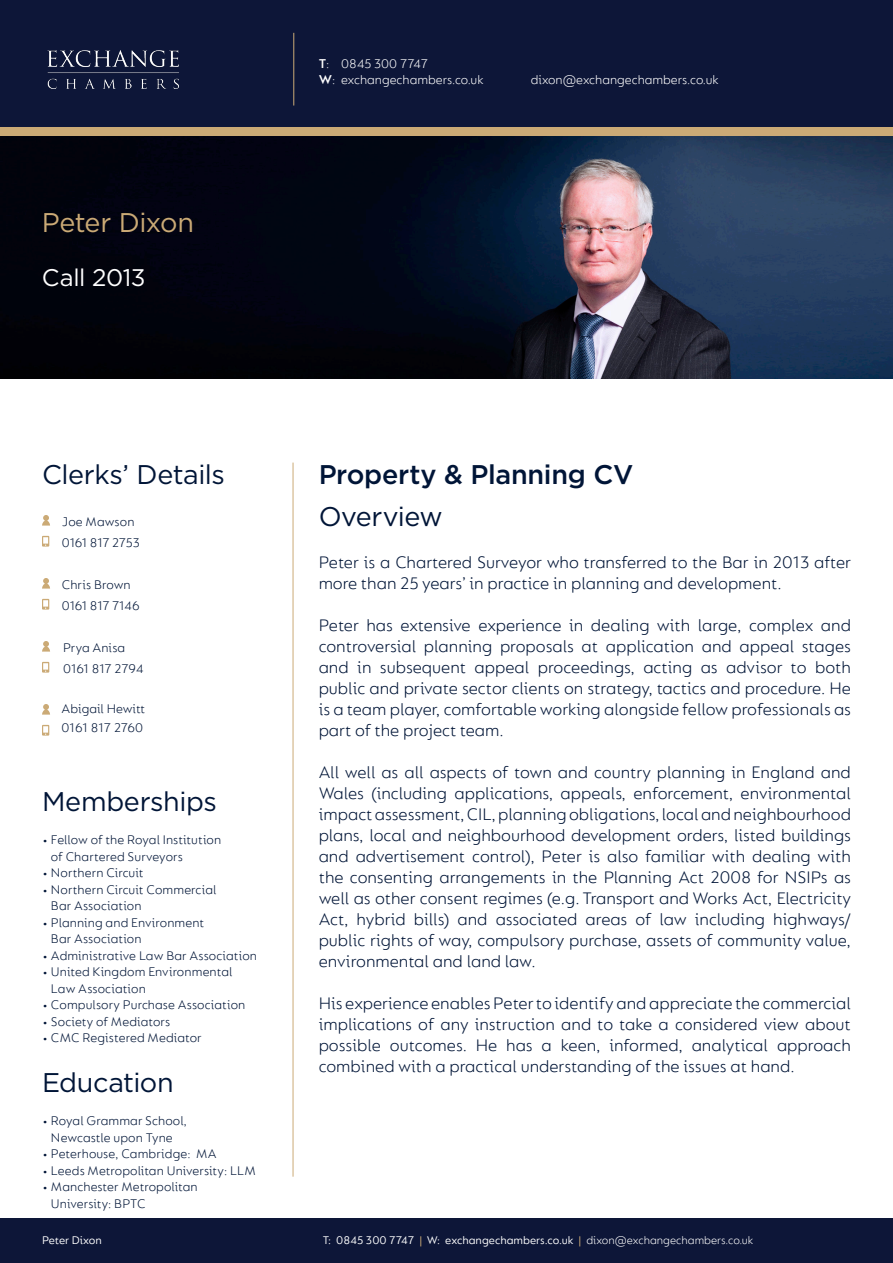
<style>
.page{position:relative;width:893px;height:1263px;background:#fff}
.page>*{position:absolute;margin:0;border:0;box-sizing:border-box;transform-origin:0 0}
.t1{font:27px "Gotham";letter-spacing:-.015em;color:#001537}
.t2{font:500 27px "Gotham";letter-spacing:-.01em;color:#001537}
.t3{font:27px "Gotham";letter-spacing:-.02em;color:#cbaa76}
.t4{font:24px "Gotham";letter-spacing:-.02em;color:#fff}
.t5{font:300 18px/21px "FS Lucas";color:#001537;text-align:justify}
.t6{font:300 13.5px/16.5px "FS Lucas";letter-spacing:.005em;color:#001537}
.t7{font:300 13.5px/16.2px "FS Lucas";color:#fff}
.t8{font:300 13.5px "FS Lucas";letter-spacing:-.015em;color:#001537}
.t9{font:12px "FS Lucas";color:#fff}
.s1{font-weight:600}
.s2{color:#cbaa76}
.s3{font-weight:300}
</style>
<div class="page">
<div style="left:0;top:64px;width:893px;height:72px;background:#cbaa76"></div>
<div style="left:0;top:0;width:893px;height:127px;background:#0d1638"></div>
<div style="left:0;top:1219px;width:893px;height:44px;background:#0d1638"></div>
<img style="left:47px;top:50px;width:132px;height:39px">
<hr style="left:293px;top:33px;width:1px;height:73px;background:#cbaa76">
<hr style="left:293px;top:463px;width:1px;height:714px;background:#cbaa76">
<img style="left:0;top:136px;width:893px;height:242px">
<svg style="left:42px;top:725px;width:7px;height:11px"></svg>
<svg style="left:42px;top:536px;width:7px;height:11px"></svg>
<svg style="left:42px;top:599px;width:7px;height:11px"></svg>
<svg style="left:42px;top:515px;width:8px;height:11px"></svg>
<svg style="left:42px;top:578px;width:8px;height:11px"></svg>
<svg style="left:42px;top:662px;width:7px;height:11px"></svg>
<svg style="left:42px;top:641px;width:8px;height:11px"></svg>
<svg style="left:42px;top:704px;width:8px;height:11px"></svg>
<p class="t3" style="left:42px;top:205px;width:154px">Peter Dixon</p>
<p class="t4" style="left:42px;top:262px;width:105px">Call 2013</p>
<p class="t7" style="left:319px;top:55px;width:166px"><span class="s1">T</span>: 0845 300 7747<br><span class="s1">W</span>: exchangechambers.co.uk</p>
<p class="t7" style="left:531px;top:71px;width:189px">dixon@exchangechambers.co.uk</p>
<p class="t1" style="left:42px;top:457px;width:184px">Clerks’ Details</p>
<p class="t6" style="left:62px;top:510px;width:79px;line-height:21px">Joe Mawson<br>0161 817 2753</p>
<p class="t6" style="left:62px;top:576px;width:70px">Chris Brown</p>
<p class="t8" style="left:62px;top:597px;width:79px">0161 817 7146</p>
<p class="t6" style="left:63px;top:639px;width:64px">Prya Anisa</p>
<p class="t6" style="left:63px;top:660px;width:82px">0161 817 2794</p>
<p class="t6" style="left:62px;top:700px;width:85px">Abigail Hewitt</p>
<p class="t6" style="left:62px;top:719px;width:83px">0161 817 2760</p>
<p class="t1" style="left:42px;top:784px;width:176px">Memberships</p>
<p class="t6" style="left:51px;top:831px;width:172px;text-indent:-9px">• Fellow of the Royal Institution of Chartered Surveyors</p>
<p class="t6" style="left:42px;top:864px;width:103px">• Northern Circuit</p>
<p class="t6" style="left:51px;top:881px;width:167px;text-indent:-9px">• Northern Circuit Commercial<br>Bar Association</p>
<p class="t6" style="left:51px;top:914px;width:155px;text-indent:-9px">• Planning and Environment<br>Bar Association</p>
<p class="t6" style="left:42px;top:947px;width:216px">• Administrative Law Bar Association</p>
<p class="t6" style="left:51px;top:963px;width:183px;text-indent:-9px">• United Kingdom Environmental<br>Law Association</p>
<p class="t6" style="left:42px;top:996px;width:205px">• Compulsory Purchase Association</p>
<p class="t6" style="left:42px;top:1013px;width:130px">• Society of Mediators</p>
<p class="t6" style="left:42px;top:1029px;width:161px">• CMC Registered Mediator</p>
<p class="t1" style="left:42px;top:1065px;width:133px">Education</p>
<p class="t6" style="left:42px;top:1112px;width:147px;text-align:center">• Royal Grammar School,<br>Newcastle upon Tyne</p>
<p class="t6" style="left:42px;top:1145px;width:176px">• Peterhouse, Cambridge: MA</p>
<p class="t6" style="left:42px;top:1162px;width:215px">• Leeds Metropolitan University: LLM</p>
<p class="t6" style="left:51px;top:1178px;width:148px;text-indent:-9px">• Manchester Metropolitan<br>University: BPTC</p>
<p class="t9" style="left:42px;top:1233px;width:61px">Peter Dixon</p>
<p class="t2" style="left:319px;top:456px;width:316px">Property &amp; Planning CV</p>
<p class="t1" style="left:319px;top:499px;width:126px">Overview</p>
<p class="t5" style="left:319px;top:551px;width:534px">Peter is a Chartered Surveyor who transferred to the Bar in 2013 after more than 25 years’ in practice in planning and development.</p>
<p class="t5" style="left:319px;top:614px;width:534px">Peter has extensive experience in dealing with large, complex and controversial planning proposals at application and appeal stages and in subsequent appeal proceedings, acting as advisor to both public and private sector clients on strategy, tactics and procedure. He is a team player, comfortable working alongside fellow professionals as part of the project team.</p>
<p class="t5" style="left:319px;top:761px;width:534px">All well as all aspects of town and country planning in England and Wales (including applications, appeals, enforcement, environmental impact assessment, CIL, planning obligations, local and neighbourhood plans, local and neighbourhood development orders, listed buildings and advertisement control), Peter is also familiar with dealing with the consenting arrangements in the Planning Act 2008 for NSIPs as well as other consent regimes (e.g. Transport and Works Act, Electricity Act, hybrid bills) and associated areas of law including highways/ public rights of way, compulsory purchase, assets of community value, environmental and land law.</p>
<p class="t5" style="left:319px;top:992px;width:534px">His experience enables Peter to identify and appreciate the commercial implications of any instruction and to take a considered view about possible outcomes. He has a keen, informed, analytical approach combined with a practical understanding of the issues at hand.</p>
<p class="t9" style="left:323px;top:1233px;width:432px">T: 0845 300 7747 <span class="s2">|</span> W: exchangechambers.co.uk <span class="s2">|</span> <span class="s3">dixon@exchangechambers.co.uk</span></p>
</div>
